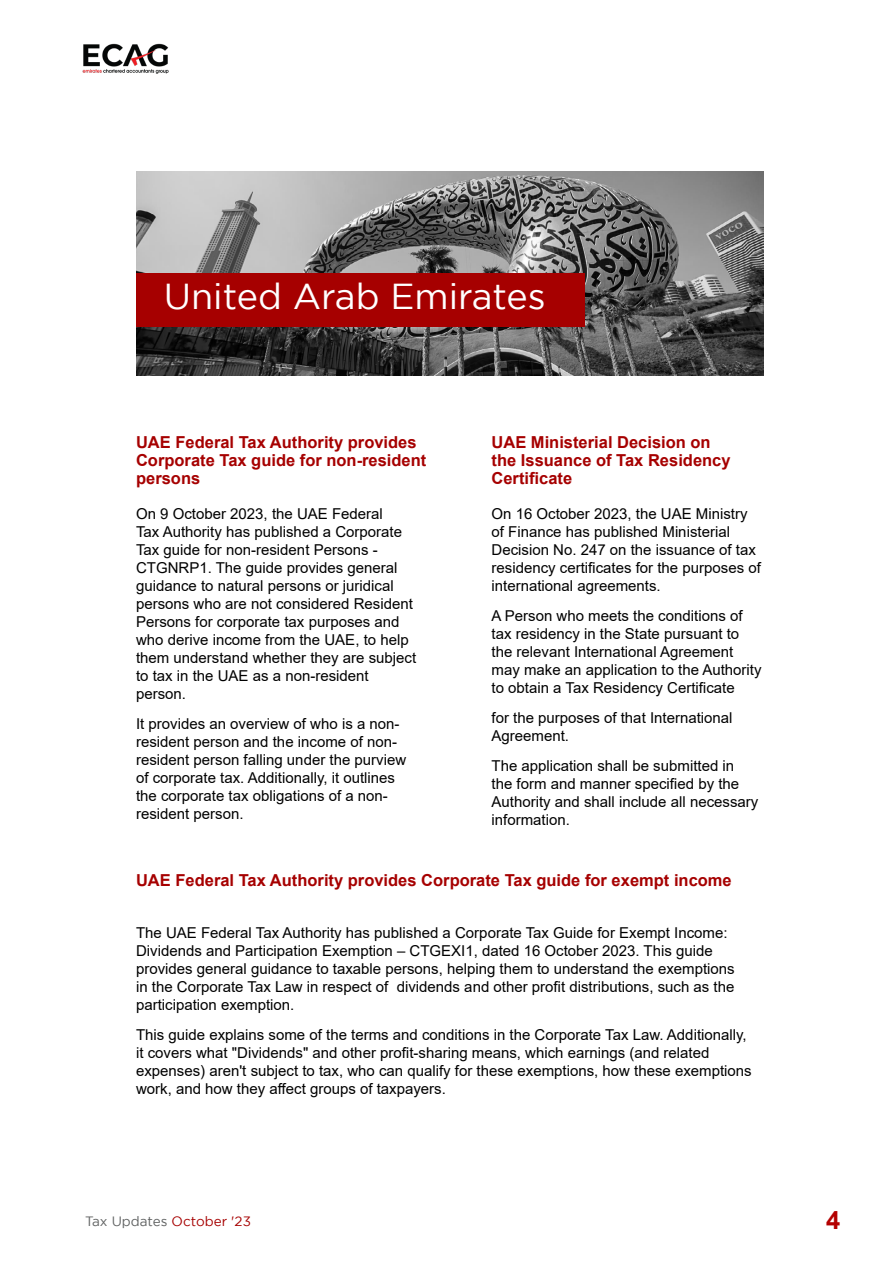
<style>
.page{position:relative;width:893px;height:1263px;background:#fff}
.page>*{position:absolute;margin:0;border:0;box-sizing:border-box;transform-origin:0 0}
.t1{font:36px "Gotham";color:#fff}
.t2{font:700 25.5px "Arial";color:#b40000}
.t3{font:700 16.5px/18px "Arial";color:#a60000}
.t4{font:15px/18px "Arial";color:#000}
.t5{font:13.5px "Gotham";color:#5f6161}
.s1{color:#a60000}
</style>
<div class="page">
<img style="left:136px;top:171px;width:627px;height:204px">
<div style="left:136px;top:273px;width:448px;height:53px;background:#a60000"></div>
<img style="left:82px;top:43px;width:87px;height:31px">
<h1 class="t1" style="left:164px;top:276px;width:384px">United Arab Emirates</h1>
<p class="t3" style="left:136px;top:433px;width:292px">UAE Federal Tax Authority provides<br>Corporate Tax guide for non-resident persons</p>
<p class="t3" style="left:492px;top:433px;width:241px">UAE Ministerial Decision on the Issuance of Tax Residency<br>Certificate</p>
<p class="t4" style="left:136px;top:505px;width:282px">On 9 October 2023, the UAE Federal<br>Tax Authority has published a Corporate Tax guide for non-resident Persons - CTGNRP1. The guide provides general guidance to natural persons or juridical persons who are not considered Resident Persons for corporate tax purposes and who derive income from the UAE, to help them understand whether they are subject to tax in the UAE as a non-resident person.</p>
<p class="t4" style="left:136px;top:715px;width:272px">It provides an overview of who is a non&shy;resident person and the income of non&shy;resident person falling under the purview of corporate tax. Additionally, it outlines the corporate tax obligations of a non&shy;resident person.</p>
<p class="t4" style="left:492px;top:505px;width:271px">On 16 October 2023, the UAE Ministry of Finance has published Ministerial Decision No. 247 on the issuance of tax residency certificates for the purposes of international agreements.</p>
<p class="t4" style="left:492px;top:607px;width:271px">A Person who meets the conditions of tax residency in the State pursuant to the relevant International Agreement may make an application to the Authority to obtain a Tax Residency Certificate</p>
<p class="t4" style="left:492px;top:709px;width:242px">for the purposes of that International<br>Agreement.</p>
<p class="t4" style="left:492px;top:757px;width:268px">The application shall be submitted in the form and manner specified by the<br>Authority and shall include all necessary information.</p>
<p class="t3" style="left:136px;top:871px;width:597px">UAE Federal Tax Authority provides Corporate Tax guide for exempt income</p>
<p class="t4" style="left:136px;top:924px;width:600px">The UAE Federal Tax Authority has published a Corporate Tax Guide for Exempt Income:<br>Dividends and Participation Exemption – CTGEXI1, dated 16 October 2023. This guide provides general guidance to taxable persons, helping them to understand the exemptions in the Corporate Tax Law in respect of dividends and other profit distributions, such as the participation exemption.</p>
<p class="t4" style="left:136px;top:1026px;width:617px">This guide explains some of the terms and conditions in the Corporate Tax Law. Additionally, it covers what "Dividends" and other profit-sharing means, which earnings (and related expenses) aren't subject to tax, who can qualify for these exemptions, how these exemptions work, and how they affect groups of taxpayers.</p>
<p class="t5" style="left:85px;top:1214px;width:167px">Tax Updates <span class="s1">October '23</span></p>
<h2 class="t2" style="left:826px;top:1202px;width:16px">4</h2>
</div>
